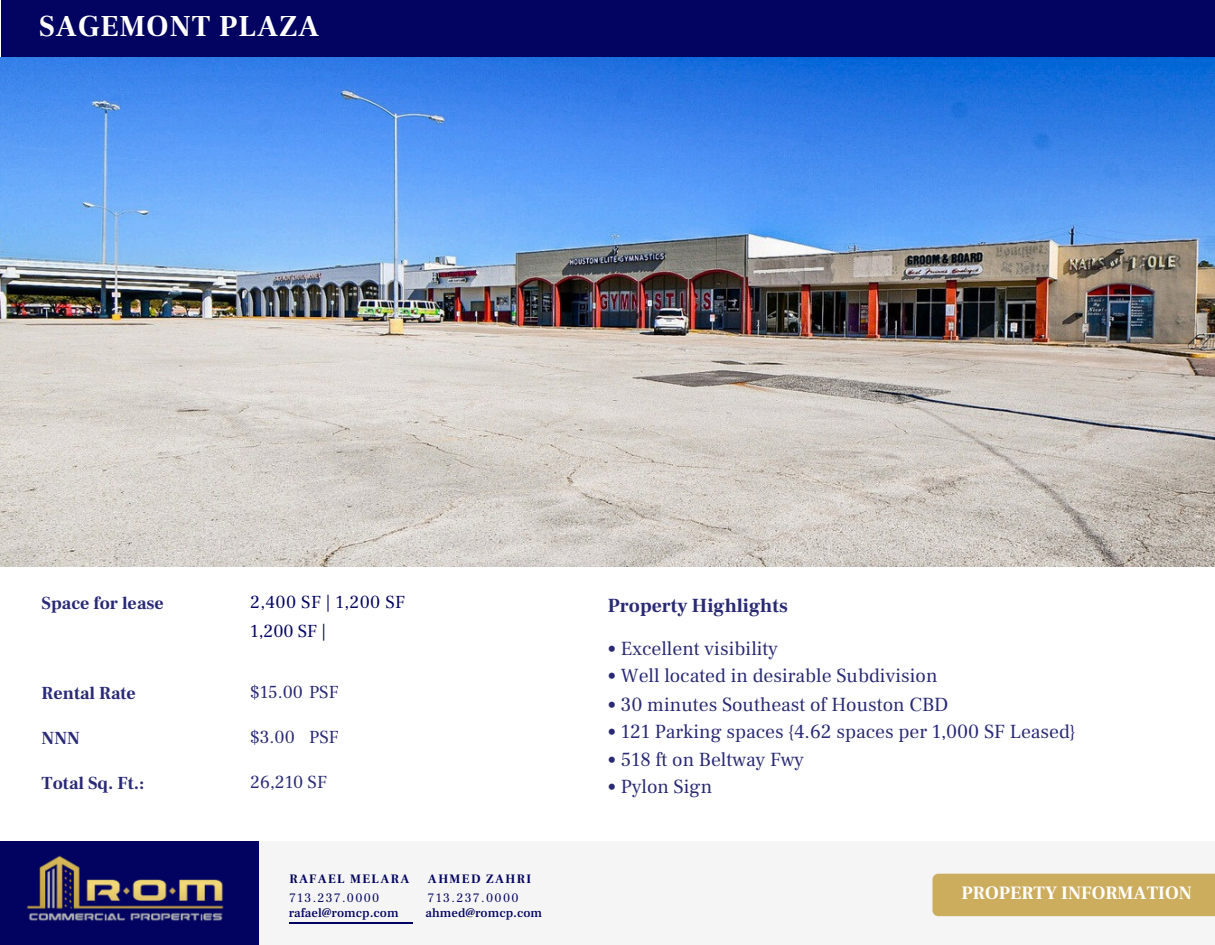
<style>
.page{position:relative;width:1215px;height:945px;background:#fff}
.page>*{position:absolute;margin:0;border:0;box-sizing:border-box;transform-origin:0 0}
.t1{font:700 29.85px "Frank Ruhl Libre";letter-spacing:.035em;color:#fff}
.t2{font:19.65px "Frank Ruhl Libre";color:#292975}
.t3{font:700 19.65px "Frank Ruhl Libre";color:#292975}
.t4{font:700 18.45px "Frank Ruhl Libre";color:#fff}
.t5{font:700 18px "Frank Ruhl Libre";color:#292975}
.t6{font:18px "Frank Ruhl Libre";color:#292975}
.t7{font:18px "Frank Ruhl Libre";letter-spacing:.02em;color:#030361}
.t8{font:500 12.75px "Frank Ruhl Libre";color:#020360}
.t9{font:700 12.6px/19.2px "Frank Ruhl Libre";letter-spacing:.11em;color:#020360}
.t10{font:12.6px/19.2px "Frank Ruhl Libre";letter-spacing:.115em;color:#020360}
.s1{font-weight:400}
.s2{font-weight:700}
</style>
<div class="page">
<div style="left:1px;top:0;width:1214px;height:58px;background:#030361"></div>
<div style="left:1px;top:842px;width:1214px;height:103px;background:#f5f5f5"></div>
<div style="left:1px;top:842px;width:257px;height:103px;background:#020360"></div>
<hr style="left:289px;top:923px;width:124px;height:1px;background:#020360">
<img style="left:1px;top:58px;width:1214px;height:508px">
<img style="left:26px;top:855px;width:198px;height:66px">
<div style="left:932px;top:873px;width:283px;height:43px;background:#ccad5e"></div>
<h2 class="t1" style="left:39px;top:8px;width:282px">SAGEMONT PLAZA</h2>
<p class="t5" style="left:42px;top:591px;width:124px">Space for lease</p>
<h3 class="t5" style="left:42px;top:682px;width:96px">Rental Rate</h3>
<h3 class="t5" style="left:42px;top:727px;width:40px">NNN</h3>
<h5 class="t5" style="left:42px;top:772px;width:104px">Total Sq. Ft.:</h5>
<h6 class="t7" style="left:250px;top:591px;width:156px">2,400 SF | 1,200 SF</h6>
<p class="t7" style="left:250px;top:620px;width:77px">1,200 SF |</p>
<h6 class="t6" style="left:250px;top:681px;width:90px">$15.00 PSF</h6>
<h6 class="t6" style="left:250px;top:726px;width:90px">$3.00 PSF</h6>
<h6 class="t6" style="left:250px;top:771px;width:78px">26,210 SF</h6>
<h4 class="t9" style="left:289px;top:869px;width:121px">RAFAEL MELARA<br><span class="s1">713.237.0000</span></h4>
<h2 class="t10" style="left:428px;top:869px;width:105px"><span class="s2">AHMED ZAHRI<br></span>713.237.0000</h2>
<h4 class="t8" style="left:289px;top:905px;width:111px">rafael@romcp.com</h4>
<h4 class="t8" style="left:425px;top:905px;width:118px">ahmed@romcp.com</h4>
<p class="t3" style="left:608px;top:593px;width:181px">Property Highlights</p>
<p class="t2" style="left:608px;top:637px;width:172px">• Excellent visibility</p>
<p class="t2" style="left:608px;top:664px;width:331px">• Well located in desirable Subdivision</p>
<p class="t2" style="left:608px;top:692px;width:342px">• 30 minutes Southeast of Houston CBD</p>
<p class="t2" style="left:608px;top:719px;width:469px">• 121 Parking spaces {4.62 spaces per 1,000 SF Leased}</p>
<p class="t2" style="left:608px;top:747px;width:198px">• 518 ft on Beltway Fwy</p>
<p class="t2" style="left:608px;top:774px;width:106px">• Pylon Sign</p>
<h3 class="t4" style="left:962px;top:881px;width:232px">PROPERTY INFORMATION</h3>
</div>
